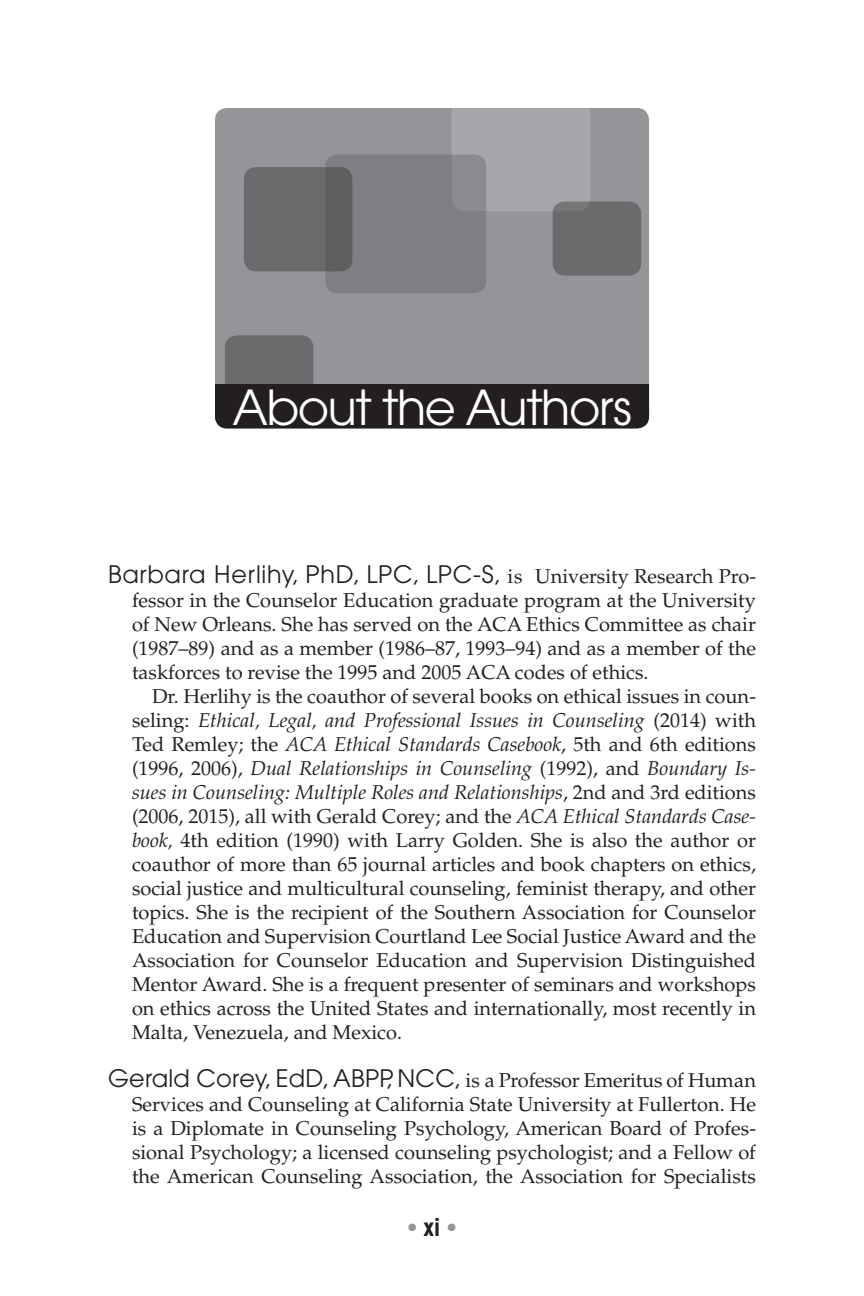
<style>
.page{position:relative;width:864px;height:1296px;background:#fff}
.page>*{position:absolute;margin:0;border:0;box-sizing:border-box;transform-origin:0 0}
.t1{font:48px "Avant Garde";letter-spacing:-.03em;color:#fff}
._12_References{font:24px "Avant Garde";letter-spacing:.03em;color:#231f20}
.t2{font:24px "Helvetica";color:#939598}
._12_References-2{font:20px/24px "Palatino";color:#231f20;text-align:justify}
.s1{font-family:"Palatino";font-size:20px}
.s2{font-style:italic}
.s3{font-family:"Avant Garde";font-size:24px}
.s4{font-weight:700;font-stretch:condensed;color:#231f20}
</style>
<div class="page">
<div style="left:215px;top:108px;width:434px;height:276px;background:#939598"></div>
<div style="left:452px;top:108px;width:138px;height:103px;background:#a5a7aa"></div>
<div style="left:553px;top:201px;width:88px;height:75px;background:#6b6b6e;border-radius:12px"></div>
<div style="left:325px;top:154px;width:161px;height:139px;background:#7e7f82;border-radius:12px"></div>
<div style="left:244px;top:167px;width:108px;height:104px;background:linear-gradient(to right,#6f6f73,#616062);border-radius:12px"></div>
<div style="left:225px;top:335px;width:88px;height:75px;background:#6b6b6e;border-radius:12px"></div>
<div style="left:215px;top:384px;width:434px;height:44px;background:#231f20"></div>
<p class="t1" style="left:232px;top:379px;width:401px">About the Authors</p>
<p class="_12_References" style="left:108px;top:560px;width:650px">Barbara Herlihy, PhD, LPC, LPC-S, <span class="s1">is University Research Pro-</span></p>
<p class="_12_References-2" style="left:132px;top:588px;width:626px">fessor in the Counselor Education graduate program at the University of New Orleans. She has served on the ACA Ethics Committee as chair (1987–89) and as a member (1986–87, 1993–94) and as a member of the taskforces to revise the 1995 and 2005 ACA codes of ethics.</p>
<p class="_12_References-2" style="left:132px;top:684px;width:626px;text-indent:20px">Dr. Herlihy is the coauthor of several books on ethical issues in coun&shy;seling: <span class="s2">Ethical, Legal, and Professional Issues in Counseling</span> (2014) with Ted Remley; the <span class="s2">ACA Ethical Standards Casebook</span>, 5th and 6th editions (1996, 2006), <span class="s2">Dual Relationships in Counseling</span> (1992), and <span class="s2">Boundary Is&shy;sues in Counseling: Multiple Roles and Relationships</span>, 2nd and 3rd editions (2006, 2015), all with Gerald Corey; and the <span class="s2">ACA Ethical Standards Case&shy;book,</span> 4th edition (1990) with Larry Golden. She is also the author or coauthor of more than 65 journal articles and book chapters on ethics, social justice and multicultural counseling, feminist therapy, and other topics. She is the recipient of the Southern Association for Counselor Education and Supervision Courtland Lee Social Justice Award and the Association for Counselor Education and Supervision Distinguished Mentor Award. She is a frequent presenter of seminars and workshops on ethics across the United States and internationally, most recently in Malta, Venezuela, and Mexico.</p>
<p class="_12_References-2" style="left:132px;top:1068px;width:626px;text-indent:-24px"><span class="s3">Gerald Corey, EdD, ABPP, NCC,</span> is a Professor Emeritus of Human Services and Counseling at California State University at Fullerton. He is a Diplomate in Counseling Psychology, American Board of Profes&shy;sional Psychology; a licensed counseling psychologist; and a Fellow of the American Counseling Association, the Association for Specialists</p>
<p class="t2" style="left:408px;top:1214px;width:49px">•<span class="s4">xi</span>•</p>
</div>
